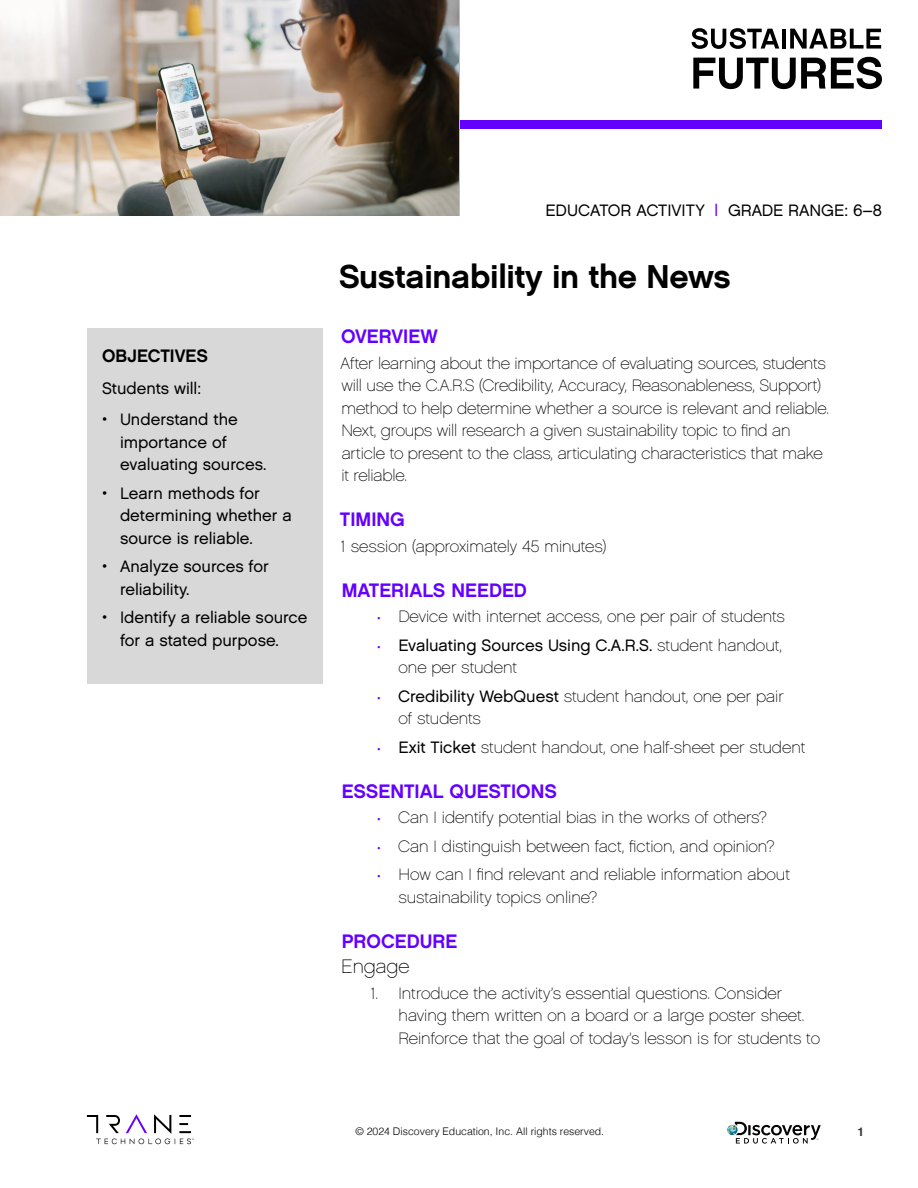
<style>
.page{position:relative;width:918px;height:1188px;background:#fff}
.page>*{position:absolute;margin:0;border:0;box-sizing:border-box;transform-origin:0 0}
.t1{font:33px "Chalet New York Nineteen Sixty";letter-spacing:-.01em;color:#000}
.t2{font:19.5px "Chalet New York Nineteen Sixty";color:#6400ff}
.t3{font:19.5px "Chalet Paris Nineteen Sixty";color:#000}
.t4{font:18px "Chalet New York Nineteen Sixty";color:#000}
.t5{font:16.5px/22.5px "Chalet Paris Nineteen Sixty";color:#000}
.t6{font:16.5px/22.5px "Chalet London Nineteen Sixty";color:#000}
.t7{font:700 12px "Helvetica";color:#343333}
.t8{font:300 10.5px "Helvetica";color:#000}
.s1{font-family:"Chalet Paris Nineteen Sixty"}
.s2{color:#6400ff}
.s3{font-family:"Brown Std";color:#6400ff}
.s4{font-family:"Chalet London Nineteen Sixty"}
</style>
<div class="page">
<div style="left:459px;top:120px;width:423px;height:9px;background:#6400ff"></div>
<img style="left:0;top:0;width:459px;height:216px">
<svg style="left:87px;top:1114px;width:107px;height:30px"></svg>
<svg style="left:727px;top:1122px;width:94px;height:22px"></svg>
<svg style="left:692px;top:28px;width:87px;height:21px"></svg>
<hr style="left:782px;top:29px;width:4px;height:20px;background:#000">
<svg style="left:790px;top:29px;width:91px;height:20px"></svg>
<svg style="left:693px;top:57px;width:189px;height:32px"></svg>
<div style="left:87px;top:328px;width:235px;height:356px;background:#d8d8d8"></div>
<p class="t4" style="left:102px;top:345px;width:108px">OBJECTIVES</p>
<p class="t6" style="left:102px;top:377px;width:101px">Students will:</p>
<p class="t6" style="left:120px;top:408px;width:148px;text-indent:-18px"><span class="s1">•</span> Understand the importance of evaluating sources.</p>
<p class="t6" style="left:120px;top:482px;width:173px;text-indent:-18px"><span class="s1">•</span> Learn methods for determining whether a source is reliable.</p>
<p class="t6" style="left:120px;top:555px;width:150px;text-indent:-18px"><span class="s1">•</span> Analyze sources for reliability.</p>
<p class="t6" style="left:120px;top:606px;width:189px;text-indent:-18px"><span class="s1">•</span> Identify a reliable source for a stated purpose.</p>
<p class="t6" style="left:546px;top:198px;width:338px">EDUCATOR ACTIVITY <span class="s2">|</span> GRADE RANGE: 6–8</p>
<h1 class="t1" style="left:339px;top:255px;width:394px">Sustainability in the News</h1>
<p class="t2" style="left:341px;top:324px;width:98px">OVERVIEW</p>
<p class="t5" style="left:341px;top:352px;width:490px">After learning about the importance of evaluating sources, students will use the C.A.R.S (Credibility, Accuracy, Reasonableness, Support) method to help determine whether a source is relevant and reliable.<br>Next, groups will research a given sustainability topic to find an article to present to the class, articulating characteristics that make it reliable.</p>
<p class="t2" style="left:340px;top:507px;width:66px">TIMING</p>
<p class="t5" style="left:341px;top:535px;width:267px">1 session (approximately 45 minutes)</p>
<p class="t2" style="left:342px;top:578px;width:187px">MATERIALS NEEDED</p>
<p class="t5" style="left:376px;top:605px;width:410px"><span class="s3">·</span> Device with internet access, one per pair of students</p>
<p class="t6" style="left:376px;top:634px;width:407px"><span class="s3">·</span> Evaluating Sources Using C.A.R.S. <span class="s1">student handout,</span></p>
<p class="t5" style="left:376px;top:653px;width:409px;line-height:28.5px;text-indent:22px">one per student<br><span class="s3">·</span> <span class="s4">Credibility WebQuest</span> student handout, one per pair</p>
<p class="t5" style="left:376px;top:704px;width:431px;line-height:28.5px;text-indent:22px">of students<br><span class="s3">·</span> <span class="s4">Exit Ticket</span> student handout, one half-sheet per student</p>
<p class="t2" style="left:342px;top:779px;width:217px">ESSENTIAL QUESTIONS</p>
<p class="t5" style="left:376px;top:803px;width:415px;line-height:28.5px"><span class="s3">·</span> Can I identify potential bias in the works of others?<br><span class="s3">·</span> Can I distinguish between fact, fiction, and opinion?<br><span class="s3">·</span> How can I find relevant and reliable information about</p>
<p class="t5" style="left:398px;top:886px;width:200px">sustainability topics online?</p>
<p class="t2" style="left:342px;top:929px;width:117px">PROCEDURE</p>
<p class="t3" style="left:341px;top:955px;width:70px">Engage</p>
<p class="t5" style="left:398px;top:982px;width:423px;text-indent:-28px">1. Introduce the activity’s essential questions. Consider having them written on a board or a large poster sheet.<br>Reinforce that the goal of today’s lesson is for students to</p>
<p class="t8" style="left:355px;top:1123px;width:250px">© 2024 Discovery Education, Inc. All rights reserved.</p>
<p class="t7" style="left:858px;top:1124px;width:8px">1</p>
</div>
